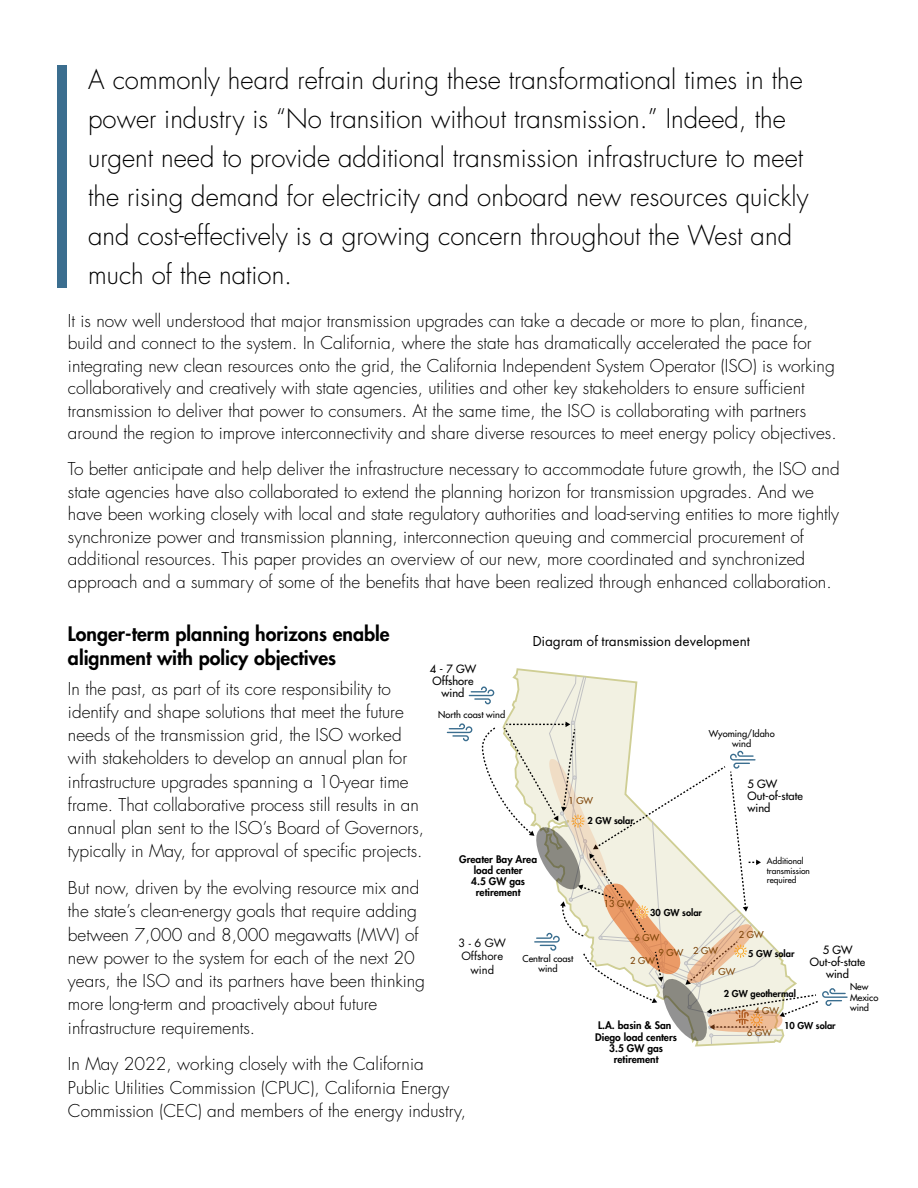
<style>
.page{position:relative;width:918px;height:1188px;background:#fff}
.page>*{position:absolute;margin:0;border:0;box-sizing:border-box;transform-origin:0 0}
.t1{font:300 26.25px/39px "Futura Std";color:#000}
.t2{font:800 19.5px/23.4px "Futura Std";color:#000}
.t3{font:300 17.25px/23.2px "Futura Std";color:#000}
.t4{font:15px "Futura PT";color:#000}
.t5{font:500 11.1px/12px "Futura Std";color:#000;text-align:center}
.t6{font:11.1px/13.4px "Futura Std";color:#000;text-align:center}
.t7{font:800 10.2px/11.1px "Futura Std";color:#000;text-align:center}
.t8{font:500 9.3px/10.2px "Futura Std";color:#000;text-align:center}
.t9{font:800 9.3px "Futura Std";color:#000}
.t10{font:500 9.3px/15px "Futura Std";color:#7c4306}
.t11{font:500 8.4px/9.3px "Futura Std";color:#000}
</style>
<div class="page">
<div style="left:57px;top:65px;width:10px;height:223px;background:#3b6e8f"></div>
<svg style="left:446px;top:675px;width:402px;height:369px"></svg>
<p class="t1" style="left:88px;top:61px;width:722px">A commonly heard refrain during these transformational times in the power industry is “No transition without transmission.” Indeed, the urgent need to provide additional transmission infrastructure to meet the rising demand for electricity and onboard new resources quickly and cost-effectively is a growing concern throughout the West and much of the nation.</p>
<p class="t3" style="left:68px;top:310px;width:770px;line-height:22.5px">It is now well understood that major transmission upgrades can take a decade or more to plan, finance, build and connect to the system. In California, where the state has dramatically accelerated the pace for integrating new clean resources onto the grid, the California Independent System Operator (ISO) is working collaboratively and creatively with state agencies, utilities and other key stakeholders to ensure sufficient transmission to deliver that power to consumers. At the same time, the ISO is collaborating with partners around the region to improve interconnectivity and share diverse resources to meet energy policy objectives.</p>
<p class="t3" style="left:68px;top:458px;width:773px;line-height:22.5px">To better anticipate and help deliver the infrastructure necessary to accommodate future growth, the ISO and state agencies have also collaborated to extend the planning horizon for transmission upgrades. And we have been working closely with local and state regulatory authorities and load-serving entities to more tightly synchronize power and transmission planning, interconnection queuing and commercial procurement of additional resources. This paper provides an overview of our new, more coordinated and synchronized approach and a summary of some of the benefits that have been realized through enhanced collaboration.</p>
<p class="t2" style="left:68px;top:622px;width:323px">Longer-term planning horizons enable alignment with policy objectives</p>
<p class="t3" style="left:68px;top:677px;width:358px">In the past, as part of its core responsibility to identify and shape solutions that meet the future needs of the transmission grid, the ISO worked with stakeholders to develop an annual plan for infrastructure upgrades spanning a 10-year time frame. That collaborative process still results in an annual plan sent to the ISO’s Board of Governors, typically in May, for approval of specific projects.</p>
<p class="t3" style="left:68px;top:877px;width:359px">But now, driven by the evolving resource mix and the state’s clean-energy goals that require adding between 7,000 and 8,000 megawatts (MW) of new power to the system for each of the next 20 years, the ISO and its partners have been thinking more long-term and proactively about future infrastructure requirements.</p>
<p class="t3" style="left:68px;top:1053px;width:400px">In May 2022, working closely with the California<br>Public Utilities Commission (CPUC), California Energy<br>Commission (CEC) and members of the energy industry,</p>
<p class="t4" style="left:532px;top:632px;width:219px">Diagram of transmission development</p>
<p class="t5" style="left:430px;top:663px;width:48px">4 - 7 GW<br>Offshore wind</p>
<p class="t8" style="left:438px;top:710px;width:69px">North coast wind</p>
<p class="t8" style="left:709px;top:728px;width:67px">Wyoming/Idaho wind</p>
<p class="t5" style="left:748px;top:778px;width:57px;text-align:left">5 GW<br>Out-of-state wind</p>
<p class="t10" style="left:568px;top:793px;width:26px">1 GW</p>
<p class="t9" style="left:587px;top:815px;width:48px">2 GW solar</p>
<p class="t7" style="left:459px;top:853px;width:79px">Greater Bay Area load center<br>4.5 GW gas retirement</p>
<p class="t11" style="left:767px;top:857px;width:45px">Additional transmission required</p>
<p class="t10" style="left:604px;top:896px;width:32px">13 GW</p>
<p class="t9" style="left:650px;top:906px;width:53px">30 GW solar</p>
<p class="t10" style="left:739px;top:927px;width:26px">2 GW</p>
<p class="t10" style="left:659px;top:930px;width:26px;text-indent:-24px">6 GW<br>9 GW</p>
<p class="t10" style="left:630px;top:954px;width:26px">2 GW</p>
<p class="t6" style="left:458px;top:936px;width:49px">3 - 6 GW<br>Offshore wind</p>
<p class="t5" style="left:810px;top:944px;width:57px">5 GW<br>Out-of-state wind</p>
<p class="t10" style="left:693px;top:943px;width:26px">2 GW</p>
<p class="t10" style="left:711px;top:964px;width:26px">1 GW</p>
<p class="t9" style="left:748px;top:948px;width:48px">5 GW solar</p>
<p class="t8" style="left:523px;top:954px;width:52px">Central coast wind</p>
<p class="t8" style="left:850px;top:982px;width:30px;text-align:left">New<br>Mexico wind</p>
<p class="t9" style="left:724px;top:988px;width:74px">2 GW geothermal</p>
<p class="t10" style="left:754px;top:1003px;width:26px">4 GW</p>
<p class="t7" style="left:595px;top:1020px;width:83px">L.A. basin &amp; San<br>Diego load centers<br>3.5 GW gas retirement</p>
<p class="t9" style="left:784px;top:1020px;width:53px">10 GW solar</p>
<p class="t10" style="left:747px;top:1025px;width:26px">6 GW</p>
</div>
